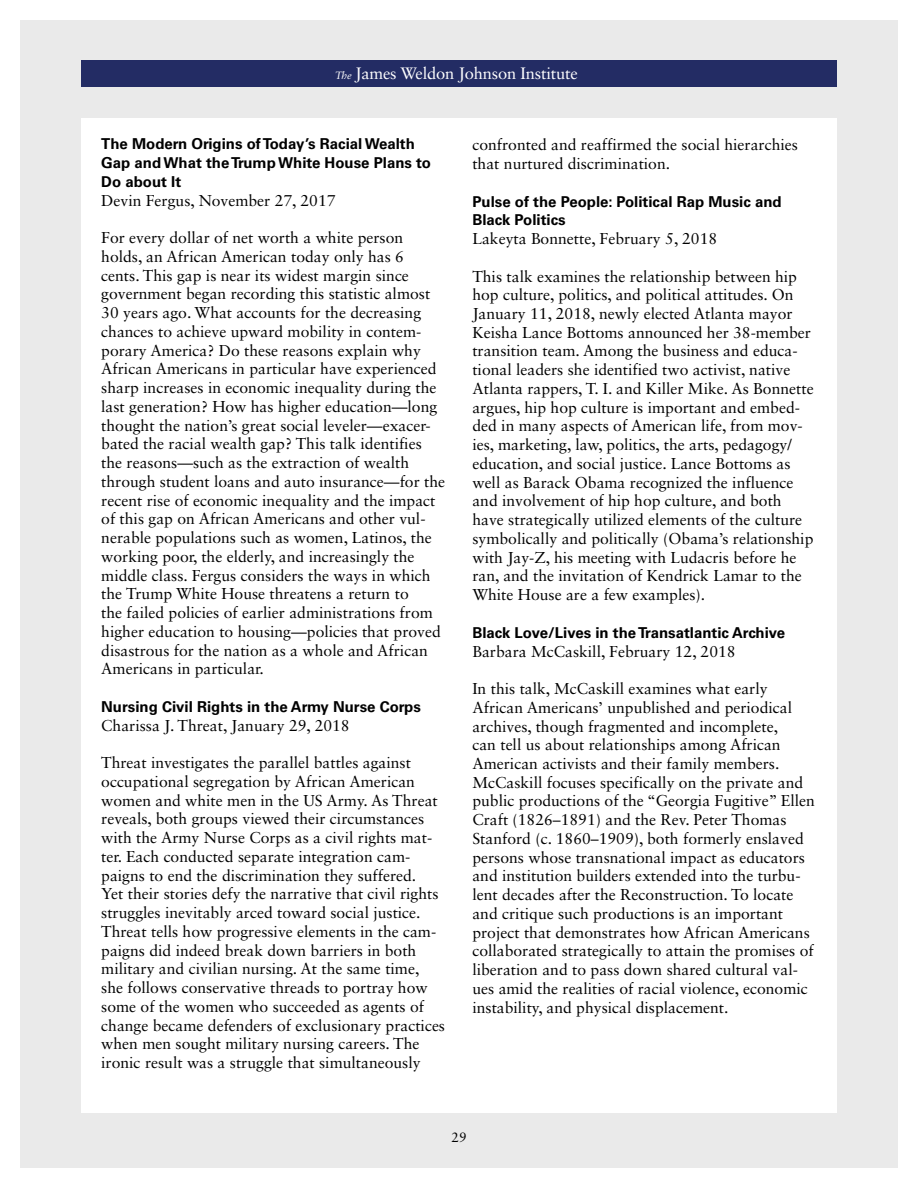
<style>
.page{position:relative;width:918px;height:1188px;background:#fff}
.page>*{position:absolute;margin:0;border:0;box-sizing:border-box;transform-origin:0 0}
.t1{font:16.5px "Sabon LT Std";letter-spacing:-.01em;color:#fff}
.t2{font:15.75px/18.8px "Sabon LT Std";color:#000}
.t3{font:700 15px/18.8px "Univers LT";color:#000}
.t4{font:13.5px "Sabon LT Std";color:#000}
.s1{font-style:italic;font-size:10.5px}
</style>
<div class="page">
<div style="left:20px;top:20px;width:878px;height:1148px;background:#eaeaea"></div>
<div style="left:81px;top:60px;width:756px;height:27px;background:#232c64"></div>
<div style="left:81px;top:118px;width:756px;height:995px;background:#fff"></div>
<p class="t1" style="left:335px;top:63px;width:244px"><span class="s1">The</span> James Weldon Johnson Institute</p>
<p class="t3" style="left:101px;top:135px;width:331px">The Modern Origins of Today’s Racial Wealth<br>Gap and What the Trump White House Plans to<br>Do about It</p>
<p class="t2" style="left:101px;top:191px;width:236px">Devin Fergus, November 27, 2017</p>
<p class="t2" style="left:101px;top:228px;width:345px">For every dollar of net worth a white person holds, an African American today only has 6 cents. This gap is near its widest margin since government began recording this statistic almost 30 years ago. What accounts for the decreasing chances to achieve upward mobility in contem&shy;porary America? Do these reasons explain why African Americans in particular have experienced sharp increases in economic inequality during the last generation? How has higher education—long thought the nation’s great social leveler—exacer&shy;bated the racial wealth gap? This talk identifies the reasons—such as the extraction of wealth through student loans and auto insurance—for the recent rise of economic inequality and the impact of this gap on African Americans and other vul&shy;nerable populations such as women, Latinos, the working poor, the elderly, and increasingly the middle class. Fergus considers the ways in which the Trump White House threatens a return to<br>the failed policies of earlier administrations from higher education to housing—policies that proved disastrous for the nation as a whole and African Americans in particular.</p>
<p class="t3" style="left:101px;top:697px;width:321px">Nursing Civil Rights in the Army Nurse Corps</p>
<p class="t2" style="left:101px;top:716px;width:250px">Charissa J. Threat, January 29, 2018</p>
<p class="t2" style="left:101px;top:753px;width:345px">Threat investigates the parallel battles against occupational segregation by African American women and white men in the US Army. As Threat reveals, both groups viewed their circumstances with the Army Nurse Corps as a civil rights mat&shy;ter. Each conducted separate integration cam&shy;paigns to end the discrimination they suffered.<br>Yet their stories defy the narrative that civil rights struggles inevitably arced toward social justice.<br>Threat tells how progressive elements in the cam&shy;paigns did indeed break down barriers in both military and civilian nursing. At the same time, she follows conservative threads to portray how some of the women who succeeded as agents of change became defenders of exclusionary practices when men sought military nursing careers. The ironic result was a struggle that simultaneously</p>
<p class="t2" style="left:472px;top:135px;width:327px">confronted and reaffirmed the social hierarchies that nurtured discrimination.</p>
<p class="t3" style="left:472px;top:192px;width:311px">Pulse of the People: Political Rap Music and<br>Black Politics</p>
<p class="t2" style="left:472px;top:229px;width:246px">Lakeyta Bonnette, February 5, 2018</p>
<p class="t2" style="left:472px;top:267px;width:343px">This talk examines the relationship between hip hop culture, politics, and political attitudes. On January 11, 2018, newly elected Atlanta mayor Keisha Lance Bottoms announced her 38-member transition team. Among the business and educa&shy;tional leaders she identified two activist, native Atlanta rappers, T. I. and Killer Mike. As Bonnette argues, hip hop culture is important and embed&shy;ded in many aspects of American life, from mov&shy;ies, marketing, law, politics, the arts, pedagogy/ education, and social justice. Lance Bottoms as well as Barack Obama recognized the influence and involvement of hip hop culture, and both have strategically utilized elements of the culture symbolically and politically (Obama’s relationship with Jay-Z, his meeting with Ludacris before he ran, and the invitation of Kendrick Lamar to the White House are a few examples).</p>
<p class="t3" style="left:472px;top:623px;width:314px">Black Love/Lives in the Transatlantic Archive</p>
<p class="t2" style="left:472px;top:642px;width:265px">Barbara McCaskill, February 12, 2018</p>
<p class="t2" style="left:472px;top:679px;width:344px">In this talk, McCaskill examines what early African Americans’ unpublished and periodical archives, though fragmented and incomplete,<br>can tell us about relationships among African American activists and their family members.<br>McCaskill focuses specifically on the private and public productions of the “Georgia Fugitive” Ellen Craft (1826–1891) and the Rev. Peter Thomas Stanford (c. 1860–1909), both formerly enslaved persons whose transnational impact as educators and institution builders extended into the turbu&shy;lent decades after the Reconstruction. To locate and critique such productions is an important project that demonstrates how African Americans collaborated strategically to attain the promises of liberation and to pass down shared cultural val&shy;ues amid the realities of racial violence, economic instability, and physical displacement.</p>
<p class="t4" style="left:451px;top:1130px;width:17px">29</p>
</div>
